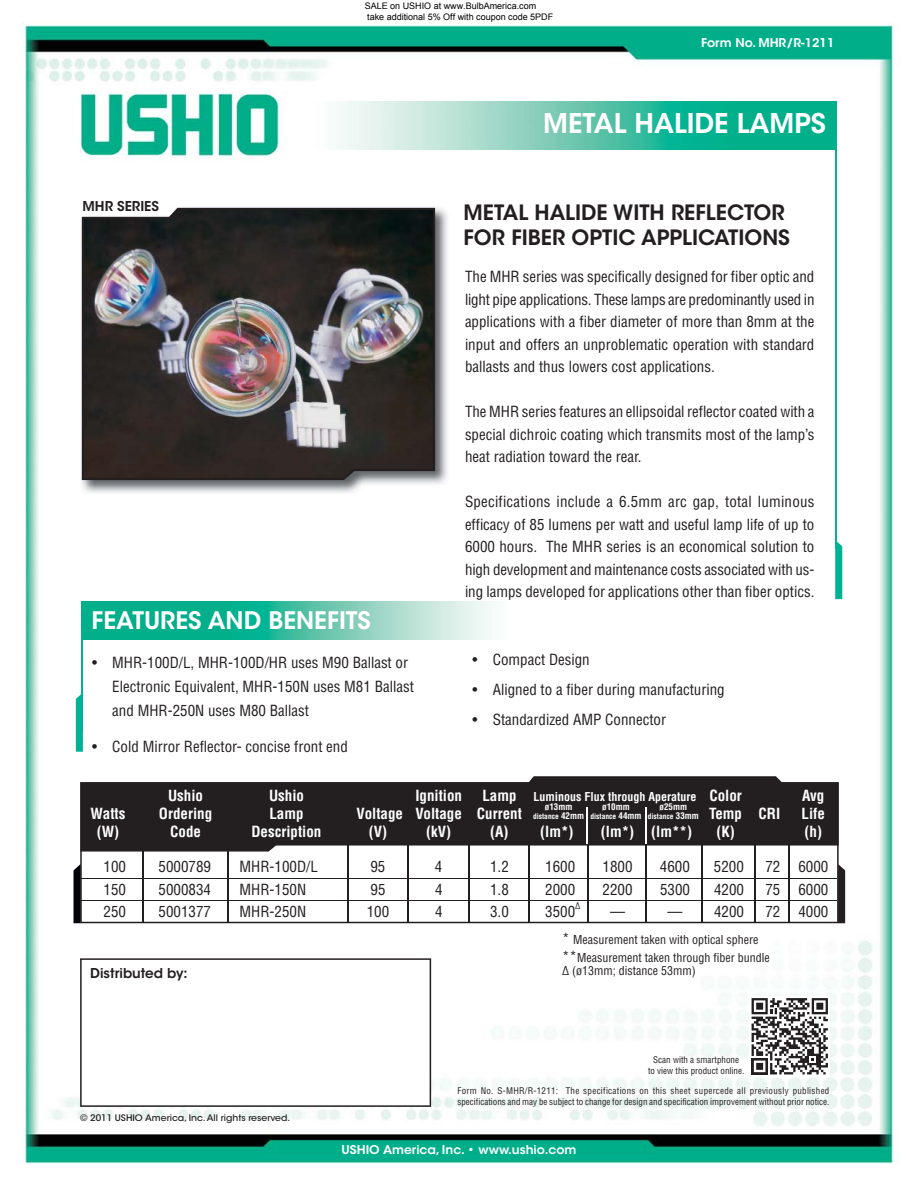
<style>
.page{position:relative;width:918px;height:1188px;background:#fff}
.page>*{position:absolute;margin:0;border:0;box-sizing:border-box;transform-origin:0 0}
.t1{font:600 27px "ITC Avant Garde Std";color:#fff}
.t2{font:600 24px "ITC Avant Garde Std";color:#fff}
.t3{font:600 21px/25.2px "ITC Avant Garde Std";color:#231f20}
.t4{font:condensed 15px/22.5px "Helvetica LT Std";color:#231f20;text-align:justify}
.t5{font:700 condensed 15px "Helvetica LT Std";color:#fff}
.t6{font:600 13.5px "ITC Avant Garde Std";color:#231f20}
.t7{font:condensed 12px/18px "Helvetica LT Std";color:#231f20}
.t8{font:600 12px "ITC Avant Garde Std";color:#fff}
.t9{font:700 condensed 12px "Helvetica LT Std";color:#fff}
.t10{font:condensed 9px/10.8px "Helvetica LT Std";color:#231f20}
.t11{font:9px/10.8px "Arial";color:#000}
.t12{font:500 9px "ITC Avant Garde Std";color:#231f20}
.t13{font:700 condensed 9px "Helvetica LT Std";color:#fff}
.t14{font:700 condensed 7.5px "Helvetica LT Std";color:#fff}
.s1{font-size:9px}
.s2{font-size:15px}
</style>
<div class="page">
<img style="left:22px;top:22px;width:872px;height:1143px">
<svg style="left:80px;top:852px;width:759px;height:71px"></svg>
<svg style="left:80px;top:776px;width:759px;height:76px;fill:#231f20"></svg>
<svg style="left:838px;top:864px;width:7px;height:59px"></svg>
<svg style="left:74px;top:864px;width:7px;height:59px"></svg>
<hr style="left:81px;top:900px;width:756px;height:1px;background:#231f20">
<hr style="left:645px;top:807px;width:2px;height:38px;background:#fff">
<hr style="left:81px;top:878px;width:756px;height:1px;background:#231f20">
<hr style="left:142px;top:849px;width:2px;height:74px;background:#231f20">
<hr style="left:227px;top:851px;width:2px;height:72px;background:#231f20">
<hr style="left:408px;top:845px;width:1px;height:77px;background:#231f20">
<hr style="left:468px;top:845px;width:2px;height:77px;background:#231f20">
<hr style="left:528px;top:845px;width:2px;height:77px;background:#231f20">
<hr style="left:645px;top:845px;width:1px;height:77px;background:#231f20">
<hr style="left:789px;top:845px;width:1px;height:77px;background:#231f20">
<hr style="left:754px;top:845px;width:2px;height:77px;background:#231f20">
<hr style="left:347px;top:845px;width:2px;height:77px;background:#231f20">
<hr style="left:701px;top:845px;width:2px;height:77px;background:#231f20">
<hr style="left:587px;top:845px;width:1px;height:77px;background:#231f20">
<hr style="left:586px;top:807px;width:2px;height:37px;background:#fff">
<img style="left:80px;top:206px;width:369px;height:288px">
<img style="left:83px;top:206px;width:76px;height:2px">
<img style="left:82px;top:208px;width:353px;height:272px">
<img style="left:314px;top:102px;width:523px;height:47px">
<hr style="left:835px;top:132px;width:2px;height:417px;background:#00b193">
<svg style="left:835px;top:540px;width:7px;height:59px"></svg>
<svg style="left:80px;top:958px;width:351px;height:149px"></svg>
<svg style="left:76px;top:693px;width:7px;height:59px"></svg>
<img style="left:81px;top:602px;width:427px;height:37px">
<hr style="left:81px;top:636px;width:2px;height:95px;background:#00b193">
<svg style="left:749px;top:996px;width:81px;height:81px"></svg>
<svg style="left:752px;top:998px;width:76px;height:76px"></svg>
<p class="t11" style="left:365px;top:0;width:190px">SALE on USHIO at www.BulbAmerica.com take additional 5% Off with coupon code 5PDF</p>
<p class="t8" style="left:701px;top:38px;width:135px">Form No. MHR/R-1211</p>
<p class="t6" style="left:82px;top:201px;width:78px">MHR SERIES</p>
<h2 class="t2" style="left:92px;top:610px;width:281px">FEATURES AND BENEFITS</h2>
<p class="t4" style="left:112px;top:652px;width:303px;line-height:24px;text-align:left;text-indent:-20px">• MHR-100D/L, MHR-100D/HR uses M90 Ballast or<br>Electronic Equivalent, MHR-150N uses M81 Ballast and MHR-250N uses M80 Ballast</p>
<p class="t4" style="left:92px;top:737px;width:257px">• Cold Mirror Reflector- concise front end</p>
<h1 class="t1" style="left:543px;top:112px;width:284px">METAL HALIDE LAMPS</h1>
<h3 class="t3" style="left:464px;top:201px;width:328px">METAL HALIDE WITH REFLECTOR<br>FOR FIBER OPTIC APPLICATIONS</h3>
<p class="t4" style="left:465px;top:267px;width:351px">The MHR series was specifically designed for fiber optic and light pipe applications. These lamps are predominantly used in applications with a fiber diameter of more than 8mm at the input and offers an unproblematic operation with standard ballasts and thus lowers cost applications.</p>
<p class="t4" style="left:465px;top:402px;width:351px">The MHR series features an ellipsoidal reflector coated with a special dichroic coating which transmits most of the lamp’s heat radiation toward the rear.</p>
<p class="t4" style="left:465px;top:492px;width:351px">Specifications include a 6.5mm arc gap, total luminous efficacy of 85 lumens per watt and useful lamp life of up to 6000 hours. The MHR series is an economical solution to high development and maintenance costs associated with us&shy;ing lamps developed for applications other than fiber optics.</p>
<p class="t4" style="left:472px;top:649px;width:119px">• Compact Design</p>
<p class="t4" style="left:472px;top:679px;width:254px">• Aligned to a fiber during manufacturing</p>
<p class="t4" style="left:472px;top:709px;width:195px">• Standardized AMP Connector</p>
<p class="t5" style="left:168px;top:790px;width:36px">Ushio</p>
<p class="t5" style="left:269px;top:790px;width:36px">Ushio</p>
<p class="t5" style="left:415px;top:790px;width:48px">Ignition</p>
<p class="t5" style="left:482px;top:790px;width:36px">Lamp</p>
<p class="t5" style="left:709px;top:790px;width:34px">Color</p>
<p class="t5" style="left:802px;top:790px;width:24px">Avg</p>
<p class="t9" style="left:534px;top:792px;width:164px">Luminous Flux through Aperature</p>
<p class="t13" style="left:545px;top:803px;width:29px">ø13mm</p>
<p class="t13" style="left:602px;top:803px;width:29px">ø10mm</p>
<p class="t13" style="left:660px;top:803px;width:29px">ø25mm</p>
<p class="t14" style="left:533px;top:814px;width:167px">distance <span class="s1">42mm</span> distance <span class="s1">44mm</span> distance <span class="s1">33mm</span></p>
<p class="t5" style="left:91px;top:808px;width:36px">Watts</p>
<p class="t5" style="left:159px;top:808px;width:55px">Ordering</p>
<p class="t5" style="left:269px;top:808px;width:36px">Lamp</p>
<p class="t5" style="left:357px;top:808px;width:167px">Voltage Voltage Current</p>
<p class="t5" style="left:709px;top:808px;width:73px">Temp CRI</p>
<p class="t5" style="left:802px;top:808px;width:25px">Life</p>
<p class="t5" style="left:97px;top:826px;width:24px">(W)</p>
<p class="t5" style="left:170px;top:826px;width:32px">Code</p>
<p class="t5" style="left:251px;top:826px;width:71px">Description</p>
<p class="t5" style="left:369px;top:826px;width:20px">(V)</p>
<p class="t5" style="left:426px;top:826px;width:26px">(kV)</p>
<p class="t5" style="left:490px;top:826px;width:85px">(A) (lm*)</p>
<p class="t5" style="left:601px;top:826px;width:93px">(lm*) (lm**)</p>
<p class="t5" style="left:716px;top:826px;width:20px">(K)</p>
<p class="t5" style="left:805px;top:826px;width:19px">(h)</p>
<p class="t4" style="left:104px;top:857px;width:24px">100</p>
<p class="t4" style="left:159px;top:857px;width:54px">5000789</p>
<p class="t4" style="left:240px;top:857px;width:80px">MHR-100D/L</p>
<p class="t4" style="left:370px;top:857px;width:17px">95</p>
<p class="t4" style="left:435px;top:857px;width:9px">4</p>
<p class="t4" style="left:490px;top:857px;width:20px">1.2</p>
<p class="t4" style="left:545px;top:857px;width:31px">1600</p>
<p class="t4" style="left:603px;top:857px;width:31px">1800</p>
<p class="t4" style="left:660px;top:857px;width:31px">4600</p>
<p class="t4" style="left:714px;top:857px;width:31px">5200</p>
<p class="t4" style="left:765px;top:857px;width:65px">72 6000</p>
<p class="t4" style="left:104px;top:879px;width:24px">150</p>
<p class="t4" style="left:159px;top:879px;width:54px">5000834</p>
<p class="t4" style="left:240px;top:879px;width:68px">MHR-150N</p>
<p class="t4" style="left:370px;top:879px;width:16px">95</p>
<p class="t4" style="left:435px;top:879px;width:9px">4</p>
<p class="t4" style="left:490px;top:879px;width:20px">1.8</p>
<p class="t4" style="left:545px;top:879px;width:31px">2000</p>
<p class="t4" style="left:603px;top:879px;width:31px">2200</p>
<p class="t4" style="left:660px;top:879px;width:31px">5300</p>
<p class="t4" style="left:714px;top:879px;width:31px">4200</p>
<p class="t4" style="left:765px;top:879px;width:65px">75 6000</p>
<p class="t4" style="left:104px;top:902px;width:24px">250</p>
<p class="t4" style="left:159px;top:902px;width:54px">5001377</p>
<p class="t4" style="left:240px;top:902px;width:68px">MHR-250N</p>
<p class="t4" style="left:367px;top:902px;width:24px">100</p>
<p class="t4" style="left:435px;top:902px;width:9px">4</p>
<p class="t4" style="left:490px;top:902px;width:20px">3.0</p>
<p class="t4" style="left:545px;top:902px;width:31px">3500</p>
<p class="t4" style="left:610px;top:902px;width:16px">—</p>
<p class="t4" style="left:668px;top:902px;width:78px">— 4200</p>
<p class="t4" style="left:765px;top:902px;width:65px">72 4000</p>
<p class="t10" style="left:575px;top:902px;width:7px">Δ</p>
<p class="t6" style="left:90px;top:968px;width:99px">Distributed by:</p>
<p class="t12" style="left:80px;top:1114px;width:212px">© 2011 USHIO America, Inc. All rights reserved.</p>
<p class="t7" style="left:562px;top:932px;width:209px"><span class="s2">*</span> Measurement taken with optical sphere <span class="s2">**</span>Measurement taken through fiber bundle</p>
<p class="t7" style="left:562px;top:963px;width:135px">Δ (ø13mm; distance 53mm)</p>
<p class="t10" style="left:648px;top:1055px;width:98px;text-align:center">Scan with a smartphone<br>to view this product online.</p>
<p class="t10" style="left:457px;top:1086px;width:374px">Form No. S-MHR/R-1211: The specifications on this sheet supercede all previously published specifications and may be subject to change for design and specification improvement without prior notice.</p>
<p class="t8" style="left:342px;top:1145px;width:236px">USHIO America, Inc. • www.ushio.com</p>
</div>
